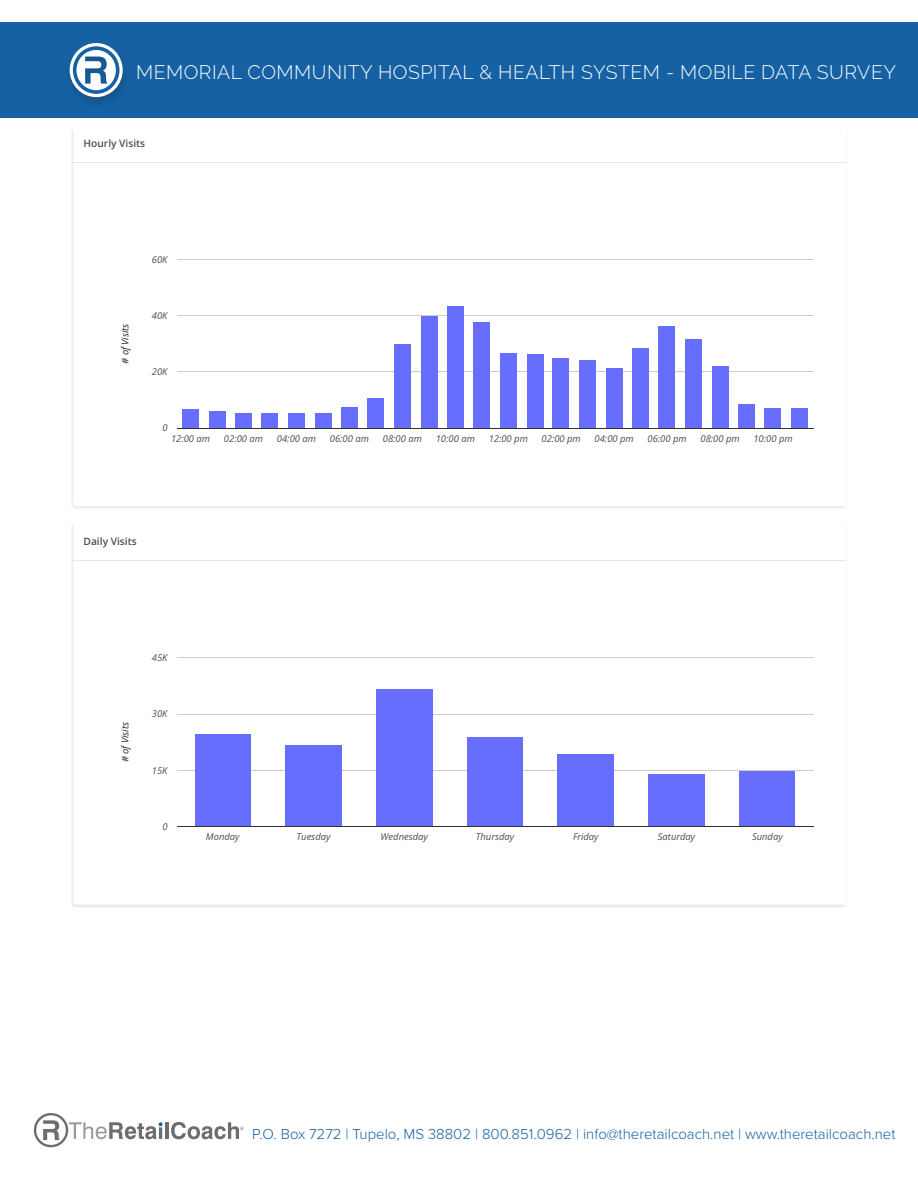
<style>
.page{position:relative;width:918px;height:1188px;background:#fff}
.page>*{position:absolute;margin:0;border:0;box-sizing:border-box;transform-origin:0 0}
.BlueTitles{font:300 19.5px "Raleway";letter-spacing:.025em;color:#fff}
.t1{font:300 15px "Proxima Nova";color:#1561a3}
.t2{font:600 10.2px "Open Sans";color:#4d4d4d}
.t3{font:italic 9.45px "Open Sans";color:#4d4d4d}
.t4{font:italic 9.45px "Open Sans";letter-spacing:-.005em;color:#222}
</style>
<div class="page">
<hr style="left:165px;top:1122px;width:4px;height:17px;background:#6c6d70">
<svg style="left:34px;top:1113px;width:129px;height:34px"></svg>
<svg style="left:171px;top:1122px;width:73px;height:17px"></svg>
<div style="left:70px;top:520px;width:778px;height:389px;background:#000;opacity:.1"></div>
<svg style="left:73px;top:522px;width:773px;height:383px"></svg>
<hr style="left:73px;top:162px;width:773px;height:1px;background:#e7e7e7">
<hr style="left:73px;top:561px;width:773px;height:1px;background:#fff">
<hr style="left:177px;top:371px;width:636px;height:1px;background:#ccc">
<hr style="left:177px;top:316px;width:636px;height:1px;background:#ccc">
<hr style="left:177px;top:259px;width:636px;height:1px;background:#ccc">
<div style="left:182px;top:410px;width:17px;height:18px;background:#676dfd"></div>
<div style="left:209px;top:411px;width:17px;height:17px;background:#676dfd"></div>
<div style="left:235px;top:413px;width:16px;height:15px;background:#676dfd"></div>
<div style="left:262px;top:414px;width:16px;height:14px;background:#676dfd"></div>
<div style="left:288px;top:414px;width:17px;height:14px;background:#676dfd"></div>
<div style="left:315px;top:414px;width:16px;height:14px;background:#676dfd"></div>
<div style="left:341px;top:407px;width:16px;height:21px;background:#676dfd"></div>
<div style="left:368px;top:398px;width:16px;height:30px;background:#676dfd"></div>
<div style="left:394px;top:344px;width:17px;height:84px;background:#676dfd"></div>
<div style="left:421px;top:316px;width:16px;height:112px;background:#676dfd"></div>
<div style="left:447px;top:306px;width:16px;height:122px;background:#676dfd"></div>
<div style="left:473px;top:322px;width:17px;height:106px;background:#676dfd"></div>
<div style="left:500px;top:353px;width:17px;height:75px;background:#676dfd"></div>
<div style="left:527px;top:354px;width:16px;height:74px;background:#676dfd"></div>
<div style="left:553px;top:359px;width:16px;height:69px;background:#676dfd"></div>
<div style="left:579px;top:360px;width:17px;height:68px;background:#676dfd"></div>
<div style="left:606px;top:368px;width:17px;height:60px;background:#676dfd"></div>
<div style="left:633px;top:348px;width:16px;height:80px;background:#676dfd"></div>
<div style="left:659px;top:326px;width:16px;height:102px;background:#676dfd"></div>
<div style="left:685px;top:339px;width:17px;height:89px;background:#676dfd"></div>
<div style="left:712px;top:366px;width:16px;height:62px;background:#676dfd"></div>
<div style="left:739px;top:404px;width:16px;height:24px;background:#676dfd"></div>
<div style="left:765px;top:408px;width:16px;height:20px;background:#676dfd"></div>
<div style="left:791px;top:408px;width:17px;height:20px;background:#676dfd"></div>
<hr style="left:177px;top:428px;width:636px;height:1px;background:#333">
<div style="left:98px;top:605px;width:723px;height:275px;background:#fff"></div>
<hr style="left:177px;top:770px;width:636px;height:1px;background:#ccc">
<hr style="left:177px;top:714px;width:636px;height:1px;background:#ccc">
<hr style="left:177px;top:658px;width:636px;height:1px;background:#ccc">
<div style="left:195px;top:734px;width:56px;height:92px;background:#676dfd"></div>
<div style="left:285px;top:745px;width:57px;height:81px;background:#676dfd"></div>
<div style="left:376px;top:689px;width:57px;height:137px;background:#676dfd"></div>
<div style="left:467px;top:737px;width:56px;height:89px;background:#676dfd"></div>
<div style="left:557px;top:754px;width:57px;height:72px;background:#676dfd"></div>
<div style="left:648px;top:774px;width:57px;height:52px;background:#676dfd"></div>
<div style="left:739px;top:771px;width:56px;height:55px;background:#676dfd"></div>
<hr style="left:177px;top:826px;width:636px;height:1px;background:#333">
<div style="left:0;top:23px;width:918px;height:95px;background:#1561a3"></div>
<div style="left:64px;top:42px;width:67px;height:68px;background:#231f20;opacity:.2"></div>
<svg style="left:70px;top:43px;width:53px;height:54px"></svg>
<p class="BlueTitles" style="left:136px;top:61px;width:761px">MEMORIAL COMMUNITY HOSPITAL &amp; HEALTH SYSTEM - MOBILE DATA SURVEY</p>
<p class="t2" style="left:84px;top:136px;width:63px">Hourly Visits</p>
<p class="t3" style="left:152px;top:253px;width:17px">60K</p>
<p class="t4" style="left:119px;top:364px;width:42px;rotate:-90deg"># ofVisits</p>
<p class="t3" style="left:152px;top:309px;width:17px">40K</p>
<p class="t3" style="left:152px;top:365px;width:17px">20K</p>
<p class="t3" style="left:162px;top:421px;width:7px">0</p>
<p class="t3" style="left:171px;top:432px;width:41px">12:00 am</p>
<p class="t3" style="left:224px;top:432px;width:41px">02:00 am</p>
<p class="t3" style="left:277px;top:432px;width:41px">04:00 am</p>
<p class="t3" style="left:330px;top:432px;width:41px">06:00 am</p>
<p class="t3" style="left:383px;top:432px;width:41px">08:00 am</p>
<p class="t3" style="left:436px;top:432px;width:41px">10:00 am</p>
<p class="t3" style="left:489px;top:432px;width:41px">12:00 pm</p>
<p class="t3" style="left:542px;top:432px;width:41px">02:00 pm</p>
<p class="t3" style="left:595px;top:432px;width:41px">04:00 pm</p>
<p class="t3" style="left:648px;top:432px;width:41px">06:00 pm</p>
<p class="t3" style="left:701px;top:432px;width:41px">08:00 pm</p>
<p class="t3" style="left:753px;top:432px;width:41px">10:00 pm</p>
<p class="t2" style="left:84px;top:535px;width:55px">Daily Visits</p>
<p class="t4" style="left:119px;top:762px;width:42px;rotate:-90deg"># ofVisits</p>
<p class="t3" style="left:152px;top:651px;width:17px">45K</p>
<p class="t3" style="left:152px;top:708px;width:17px">30K</p>
<p class="t3" style="left:152px;top:764px;width:17px">15K</p>
<p class="t3" style="left:162px;top:820px;width:7px">0</p>
<p class="t3" style="left:206px;top:831px;width:35px">Monday</p>
<p class="t3" style="left:297px;top:831px;width:35px">Tuesday</p>
<p class="t3" style="left:381px;top:831px;width:49px">Wednesday</p>
<p class="t3" style="left:476px;top:831px;width:40px">Thursday</p>
<p class="t3" style="left:573px;top:831px;width:27px">Friday</p>
<p class="t3" style="left:658px;top:831px;width:39px">Saturday</p>
<p class="t3" style="left:752px;top:831px;width:32px">Sunday</p>
<p class="t1" style="left:252px;top:1123px;width:645px">P.O. Box 7272 | Tupelo, MS 38802 | 800.851.0962 | info@theretailcoach.net | www.theretailcoach.net</p>
</div>
